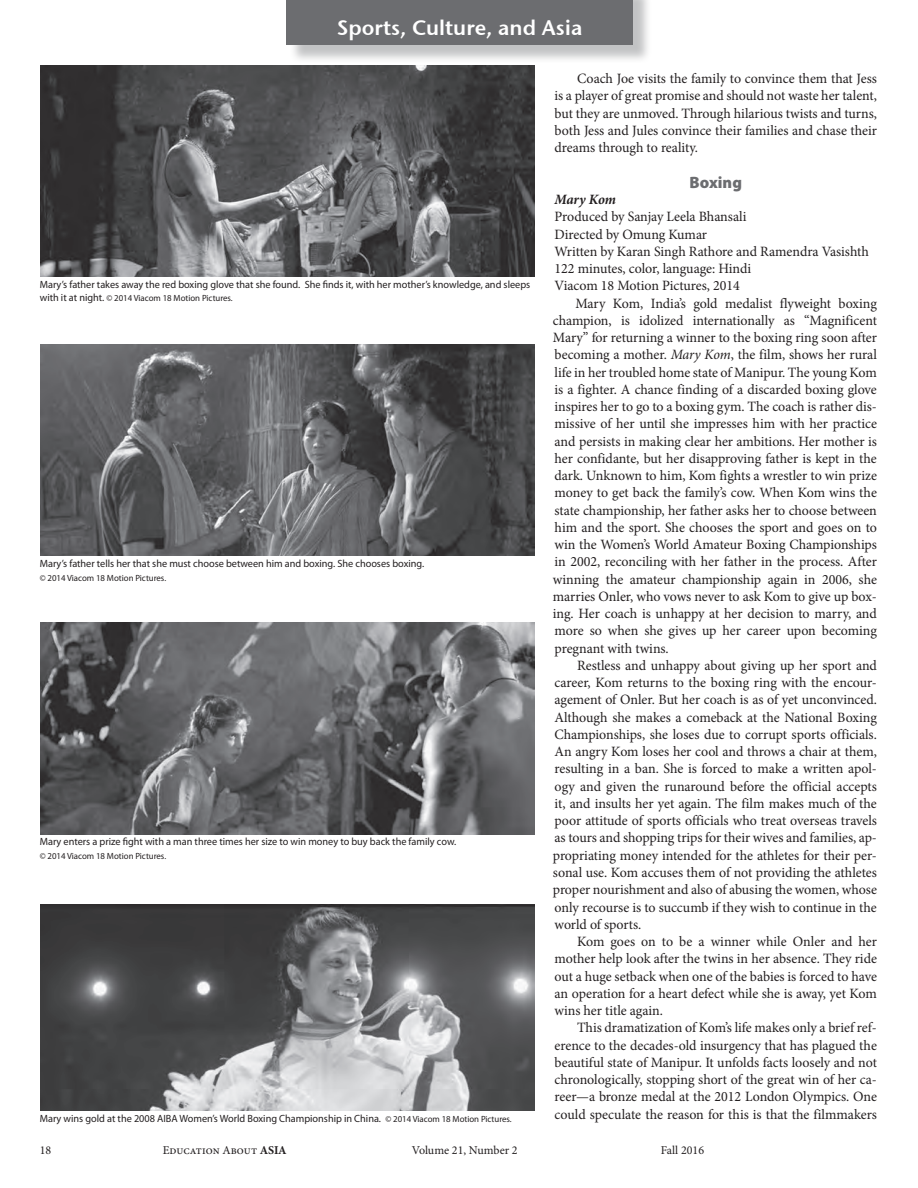
<style>
.page{position:relative;width:918px;height:1188px;background:#fff}
.page>*{position:absolute;margin:0;border:0;box-sizing:border-box;transform-origin:0 0}
.t1{font:21px "Stone Sans Sem ITCTT Semi";color:#fff}
.Myriad_Subhead{font:900 16.5px "Myriad Pro";color:#6c6d70}
.Body{font:14.25px/17.2px "Minion Pro";letter-spacing:-.005em;color:#231f20;text-align:justify}
.Film_Credits{font:14.25px "Minion Pro";letter-spacing:-.005em;color:#231f20}
.Film_Credits-2{font:italic 700 14.25px "Minion Pro";letter-spacing:-.015em;color:#231f20}
.t2{font:12px "Minion Pro";color:#231f20}
.Captions{font:10.5px "Myriad Pro";color:#231f20}
.Captions-2{font:9px "Myriad Pro";color:#231f20}
.s1{font-size:10.5px}
.s2{font-size:9px}
.s3{font-style:italic}
.s4{font-weight:700}
</style>
<div class="page">
<div style="left:289px;top:0;width:363px;height:63px;background:#808285;opacity:.48"></div>
<div style="left:286px;top:0;width:347px;height:45px;background:#6c6d70"></div>
<img style="left:40px;top:66px;width:494px;height:211px">
<img style="left:40px;top:345px;width:494px;height:210px">
<img style="left:40px;top:623px;width:494px;height:211px">
<img style="left:40px;top:905px;width:494px;height:206px">
<h1 class="t1" style="left:337px;top:10px;width:247px">Sports, Culture, and Asia</h1>
<p class="Captions" style="left:40px;top:278px;width:492px">Mary’s father takes away the red boxing glove that she found. She finds it, with her mother’s knowledge, and sleeps</p>
<p class="Captions-2" style="left:40px;top:293px;width:195px"><span class="s1">with it at night.</span> © 2014 Viacom 18 Motion Pictures.</p>
<p class="Captions" style="left:40px;top:557px;width:386px">Mary’s father tells her that she must choose between him and boxing. She chooses boxing.</p>
<p class="Captions-2" style="left:40px;top:572px;width:128px">© 2014 Viacom 18 Motion Pictures.</p>
<p class="Captions" style="left:40px;top:835px;width:418px">Mary enters a prize fight with a man three times her size to win money to buy back the family cow.</p>
<p class="Captions-2" style="left:40px;top:850px;width:128px">© 2014 Viacom 18 Motion Pictures.</p>
<p class="Captions" style="left:40px;top:1112px;width:473px">Mary wins gold at the 2008 AIBA Women’s World Boxing Championship in China. <span class="s2">© 2014 Viacom 18 Motion Pictures.</span></p>
<p class="Body" style="left:555px;top:70px;width:324px;text-indent:22px">Coach Joe visits the family to convince them that Jess is a player of great promise and should not waste her talent, but they are unmoved. Through hilarious twists and turns, both Jess and Jules convince their families and chase their dreams through to reality.</p>
<p class="Myriad_Subhead" style="left:690px;top:172px;width:54px">Boxing</p>
<p class="Film_Credits-2" style="left:555px;top:189px;width:63px">Mary Kom</p>
<p class="Film_Credits" style="left:555px;top:207px;width:193px">Produced by Sanjay Leela Bhansali</p>
<p class="Film_Credits" style="left:555px;top:224px;width:154px">Directed by Omung Kumar</p>
<p class="Film_Credits" style="left:555px;top:242px;width:316px">Written by Karan Singh Rathore and Ramendra Vasishth</p>
<p class="Film_Credits" style="left:555px;top:259px;width:198px">122 minutes, color, language: Hindi</p>
<p class="Film_Credits" style="left:555px;top:276px;width:187px">Viacom 18 Motion Pictures, 2014</p>
<p class="Body" style="left:553px;top:294px;width:326px;text-indent:22px">Mary Kom, India’s gold medalist flyweight boxing champion, is idolized internationally as “Magnificent Mary” for returning a winner to the boxing ring soon after becoming a mother. <span class="s3">Mary Kom</span>, the film, shows her rural life in her troubled home state of Manipur. The young Kom is a fighter. A chance finding of a discarded boxing glove inspires her to go to a boxing gym. The coach is rather dis&shy;missive of her until she impresses him with her practice and persists in making clear her ambitions. Her mother is her confidante, but her disapproving father is kept in the dark. Unknown to him, Kom fights a wrestler to win prize money to get back the family’s cow. When Kom wins the state championship, her father asks her to choose between him and the sport. She chooses the sport and goes on to win the Women’s World Amateur Boxing Championships in 2002, reconciling with her father in the process. After winning the amateur championship again in 2006, she marries Onler, who vows never to ask Kom to give up box&shy;ing. Her coach is unhappy at her decision to marry, and more so when she gives up her career upon becoming pregnant with twins.</p>
<p class="Body" style="left:553px;top:657px;width:326px;text-indent:24px">Restless and unhappy about giving up her sport and career, Kom returns to the boxing ring with the encour&shy;agement of Onler. But her coach is as of yet unconvinced.<br>Although she makes a comeback at the National Boxing Championships, she loses due to corrupt sports officials.<br>An angry Kom loses her cool and throws a chair at them, resulting in a ban. She is forced to make a written apol&shy;ogy and given the runaround before the official accepts it, and insults her yet again. The film makes much of the poor attitude of sports officials who treat overseas travels as tours and shopping trips for their wives and families, ap&shy;propriating money intended for the athletes for their per&shy;sonal use. Kom accuses them of not providing the athletes proper nourishment and also of abusing the women, whose only recourse is to succumb if they wish to continue in the world of sports.</p>
<p class="Body" style="left:555px;top:933px;width:324px;text-indent:22px">Kom goes on to be a winner while Onler and her mother help look after the twins in her absence. They ride out a huge setback when one of the babies is forced to have an operation for a heart defect while she is away, yet Kom wins her title again.</p>
<p class="Body" style="left:555px;top:1019px;width:324px;text-indent:22px">This dramatization of Kom’s life makes only a brief ref&shy;erence to the decades-old insurgency that has plagued the beautiful state of Manipur. It unfolds facts loosely and not chronologically, stopping short of the great win of her ca&shy;reer—a bronze medal at the 2012 London Olympics. One could speculate the reason for this is that the filmmakers</p>
<p class="t2" style="left:40px;top:1142px;width:13px">18</p>
<p class="t2" style="left:163px;top:1142px;width:125px">Education About <span class="s4">ASIA</span></p>
<p class="t2" style="left:412px;top:1142px;width:107px">Volume 21, Number 2</p>
<p class="t2" style="left:661px;top:1142px;width:45px">Fall 2016</p>
</div>
